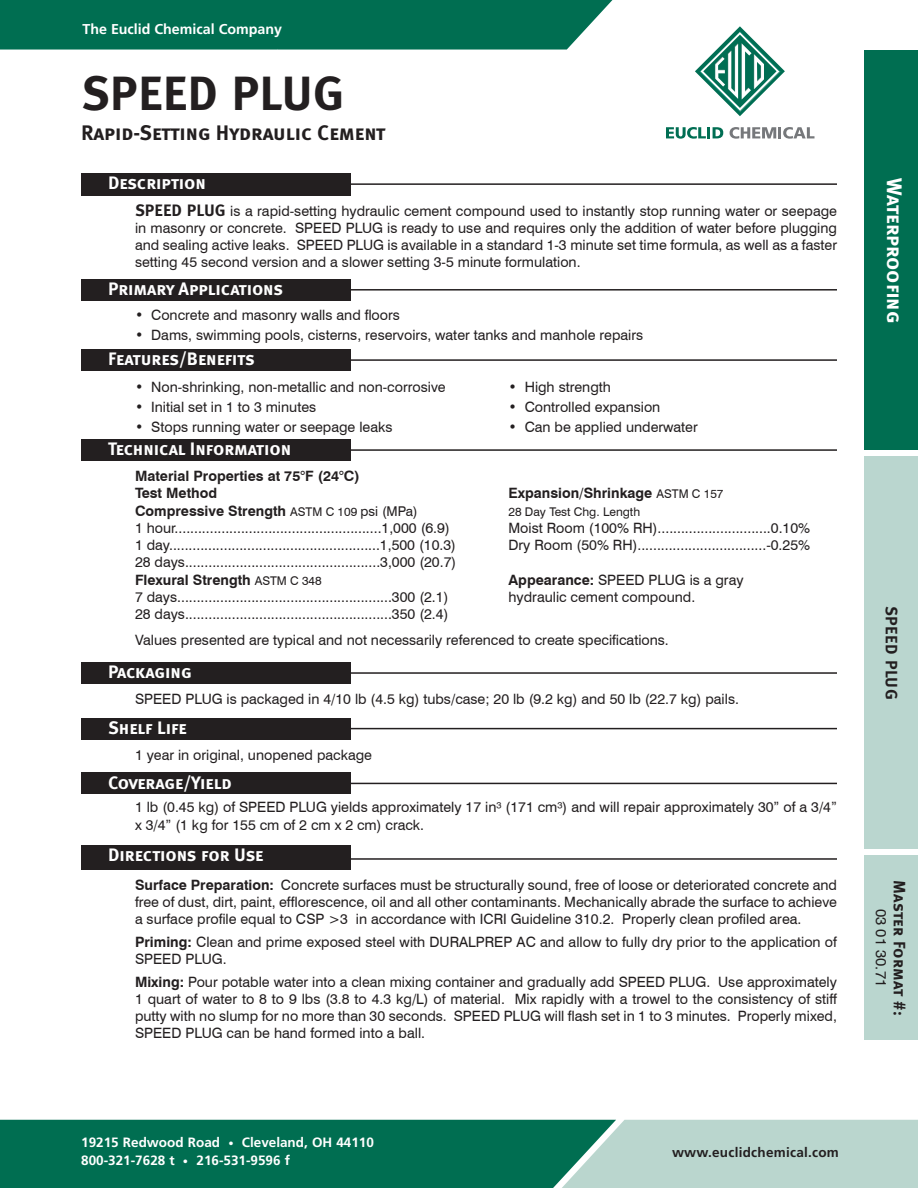
<style>
.page{position:relative;width:918px;height:1188px;background:#fff}
.page>*{position:absolute;margin:0;border:0;box-sizing:border-box;transform-origin:0 0}
.Heading_1{font:48px "Meta Bold Caps";color:#231f20}
.Heading_2{font:21px "Meta Bold Caps";color:#231f20}
.Heading_1-2{font:21px "Meta Bold Caps";color:#fff}
.SubHeading{font:18px "Meta Bold Caps";color:#fff}
.Side_Bar_Heading{font:16.5px "Meta Bold Caps";letter-spacing:.01em;color:#231f20}
.SideBar_Subhead{font:16.5px "Meta Bold Caps";letter-spacing:.02em;color:#231f20}
.Side_Bar_Heading-2{font:15px "Swiss 721 BT";color:#231f20}
.Body_Copy{font:14.25px/17.2px "Swiss 721 BT";color:#231f20;text-align:justify}
.Technical_Tabs{font:14.25px "Swiss 721 BT";color:#231f20}
.Bullet_Copy{font:14.25px "Swiss 721 BT";color:#231f20}
.Technical_Tabs-2{font:700 14.25px "Swiss 721 BT";color:#231f20}
.t1{font:700 14.25px "Frutiger LT Std";color:#fff}
.t2{font:700 13.5px "Frutiger LT Std";color:#fff}
.t3{font:700 13.5px "Frutiger LT Std";letter-spacing:.02em;color:#231f20}
.Technical_Tabs-3{font:12px "Swiss 721 BT";color:#231f20}
.s1{font-family:"Meta Bold Caps";font-size:16.5px}
.s2{font-weight:400;font-size:12px}
.s3{font-weight:400;font-size:13.5px}
.s4{font-weight:700}
.s5{font-size:10.5px}
</style>
<div class="page">
<div style="left:864px;top:855px;width:54px;height:185px;background:#bad6cf"></div>
<div style="left:864px;top:457px;width:54px;height:392px;background:#bad6cf"></div>
<div style="left:864px;top:51px;width:54px;height:399px;background:#006e51"></div>
<svg style="left:695px;top:26px;width:90px;height:90px"></svg>
<svg style="left:666px;top:127px;width:57px;height:12px"></svg>
<svg style="left:730px;top:127px;width:84px;height:12px"></svg>
<div style="left:0;top:0;width:612px;height:50px;background:#006e51"></div>
<svg style="left:0;top:1120px;width:918px;height:68px;background:#43947e"></svg>
<div style="left:81px;top:173px;width:270px;height:22px;background:#231f20"></div>
<hr style="left:340px;top:183px;width:497px;height:2px;background:#231f20">
<div style="left:81px;top:279px;width:270px;height:22px;background:#231f20"></div>
<hr style="left:340px;top:289px;width:497px;height:2px;background:#231f20">
<div style="left:81px;top:349px;width:270px;height:22px;background:#231f20"></div>
<hr style="left:340px;top:359px;width:497px;height:2px;background:#231f20">
<div style="left:81px;top:662px;width:270px;height:22px;background:#231f20"></div>
<hr style="left:340px;top:672px;width:497px;height:2px;background:#231f20">
<div style="left:81px;top:718px;width:270px;height:21px;background:#231f20"></div>
<hr style="left:340px;top:728px;width:497px;height:1px;background:#231f20">
<div style="left:81px;top:773px;width:270px;height:21px;background:#231f20"></div>
<hr style="left:340px;top:783px;width:497px;height:1px;background:#231f20">
<div style="left:81px;top:439px;width:270px;height:22px;background:#231f20"></div>
<hr style="left:340px;top:449px;width:497px;height:2px;background:#231f20">
<div style="left:81px;top:845px;width:270px;height:25px;background:#231f20"></div>
<hr style="left:340px;top:858px;width:497px;height:2px;background:#231f20">
<p class="t1" style="left:82px;top:21px;width:201px">The Euclid Chemical Company</p>
<p class="Heading_1" style="left:81px;top:65px;width:265px">SPEED PLUG</p>
<p class="Heading_2" style="left:81px;top:120px;width:306px">Rapid-Setting Hydraulic Cement</p>
<p class="SubHeading" style="left:108px;top:173px;width:99px">Description</p>
<p class="Body_Copy" style="left:135px;top:202px;width:704px"><span class="s1">SPEED PLUG</span> is a rapid-setting hydraulic cement compound used to instantly stop running water or seepage in masonry or concrete. SPEED PLUG is ready to use and requires only the addition of water before plugging and sealing active leaks. SPEED PLUG is available in a standard 1-3 minute set time formula, as well as a faster setting 45 second version and a slower setting 3-5 minute formulation.</p>
<p class="SubHeading" style="left:108px;top:278px;width:177px">Primary Applications</p>
<p class="Bullet_Copy" style="left:135px;top:306px;width:267px">• Concrete and masonry walls and floors</p>
<p class="Bullet_Copy" style="left:135px;top:326px;width:510px">• Dams, swimming pools, cisterns, reservoirs, water tanks and manhole repairs</p>
<p class="SubHeading" style="left:108px;top:349px;width:148px">Features/Benefits</p>
<p class="Bullet_Copy" style="left:135px;top:378px;width:312px">• Non-shrinking, non-metallic and non-corrosive</p>
<p class="Bullet_Copy" style="left:135px;top:398px;width:183px">• Initial set in 1 to 3 minutes</p>
<p class="Bullet_Copy" style="left:135px;top:418px;width:259px">• Stops running water or seepage leaks</p>
<p class="Bullet_Copy" style="left:509px;top:378px;width:104px">• High strength</p>
<p class="Bullet_Copy" style="left:509px;top:398px;width:153px">• Controlled expansion</p>
<p class="Bullet_Copy" style="left:509px;top:418px;width:191px">• Can be applied underwater</p>
<p class="SubHeading" style="left:108px;top:439px;width:185px">Technical Information</p>
<p class="Technical_Tabs-2" style="left:135px;top:467px;width:226px">Material Properties at 75°F (24°C)</p>
<p class="Technical_Tabs-2" style="left:135px;top:485px;width:84px">Test Method</p>
<p class="Technical_Tabs-2" style="left:135px;top:502px;width:284px">Compressive Strength <span class="s2">ASTM C 109</span> <span class="s3">psi (MPa)</span></p>
<p class="Technical_Tabs" style="left:135px;top:519px;width:316px">1 hour.....................................................1,000 (6.9)</p>
<p class="Technical_Tabs" style="left:135px;top:536px;width:323px">1 day......................................................1,500 (10.3)</p>
<p class="Technical_Tabs" style="left:135px;top:554px;width:323px">28 days..................................................3,000 (20.7)</p>
<p class="Technical_Tabs-2" style="left:135px;top:571px;width:188px">Flexural Strength <span class="s2">ASTM C 348</span></p>
<p class="Technical_Tabs" style="left:135px;top:588px;width:315px">7 days.......................................................300 (2.1)</p>
<p class="Technical_Tabs" style="left:135px;top:605px;width:315px">28 days.....................................................350 (2.4)</p>
<p class="Technical_Tabs-2" style="left:508px;top:485px;width:217px">Expansion/Shrinkage <span class="s2">ASTM C 157</span></p>
<p class="Technical_Tabs-3" style="left:508px;top:504px;width:133px">28 Day Test Chg. Length</p>
<p class="Technical_Tabs" style="left:508px;top:519px;width:303px">Moist Room (100% RH).............................0.10%</p>
<p class="Technical_Tabs" style="left:508px;top:536px;width:303px">Dry Room (50% RH).................................-0.25%</p>
<p class="Technical_Tabs" style="left:508px;top:571px;width:237px"><span class="s4">Appearance:</span> SPEED PLUG is a gray</p>
<p class="Technical_Tabs" style="left:508px;top:588px;width:188px">hydraulic cement compound.</p>
<p class="Technical_Tabs" style="left:135px;top:631px;width:535px">Values presented are typical and not necessarily referenced to create specifications.</p>
<p class="SubHeading" style="left:108px;top:661px;width:85px">Packaging</p>
<p class="Body_Copy" style="left:135px;top:690px;width:605px">SPEED PLUG is packaged in 4/10 lb (4.5 kg) tubs/case; 20 lb (9.2 kg) and 50 lb (22.7 kg) pails.</p>
<p class="SubHeading" style="left:108px;top:717px;width:80px">Shelf Life</p>
<p class="Body_Copy" style="left:135px;top:746px;width:239px">1 year in original, unopened package</p>
<p class="SubHeading" style="left:108px;top:772px;width:125px">Coverage/Yield</p>
<p class="Body_Copy" style="left:135px;top:798px;width:704px">1 lb (0.45 kg) of SPEED PLUG yields approximately 17 in³ (171 cm³) and will repair approximately 30” of a 3/4” x 3/4” (1 kg for 155 cm of 2 cm x 2 cm) crack.</p>
<p class="SubHeading" style="left:108px;top:845px;width:157px">Directions for Use</p>
<p class="Body_Copy" style="left:135px;top:876px;width:704px"><span class="s4">Surface Preparation:</span> Concrete surfaces must be structurally sound, free of loose or deteriorated concrete and free of dust, dirt, paint, efflorescence, oil and all other contaminants. Mechanically abrade the surface to achieve a surface profile equal to CSP &gt;3 in accordance with ICRI Guideline 310.2. Properly clean profiled area.</p>
<p class="Body_Copy" style="left:135px;top:933px;width:704px"><span class="s4">Priming:</span> Clean and prime exposed steel with DURALPREP AC and allow to fully dry prior to the application of<br>SPEED PLUG.</p>
<p class="Body_Copy" style="left:135px;top:973px;width:703px"><span class="s4">Mixing:</span> Pour potable water into a clean mixing container and gradually add SPEED PLUG. Use approximately 1 quart of water to 8 to 9 lbs (3.8 to 4.3 kg/L) of material. Mix rapidly with a trowel to the consistency of stiff putty with no slump for no more than 30 seconds. SPEED PLUG will flash set in 1 to 3 minutes. Properly mixed, SPEED PLUG can be hand formed into a ball.</p>
<p class="Heading_1-2" style="left:907px;top:178px;width:147px;rotate:90deg">Waterproofing</p>
<p class="SideBar_Subhead" style="left:901px;top:606px;width:95px;rotate:90deg">SPEED PLUG</p>
<p class="Side_Bar_Heading" style="left:909px;top:880px;width:137px;rotate:90deg">Master Format #:</p>
<p class="Side_Bar_Heading-2" style="left:890px;top:909px;width:80px;rotate:90deg">03 01 30.71</p>
<p class="t2" style="left:81px;top:1134px;width:294px">19215 Redwood Road <span class="s5">•</span> Cleveland, OH 44110</p>
<p class="t2" style="left:81px;top:1152px;width:210px">800-321-7628 t <span class="s5">•</span> 216-531-9596 f</p>
<p class="t3" style="left:672px;top:1144px;width:168px">www.euclidchemical.com</p>
</div>
